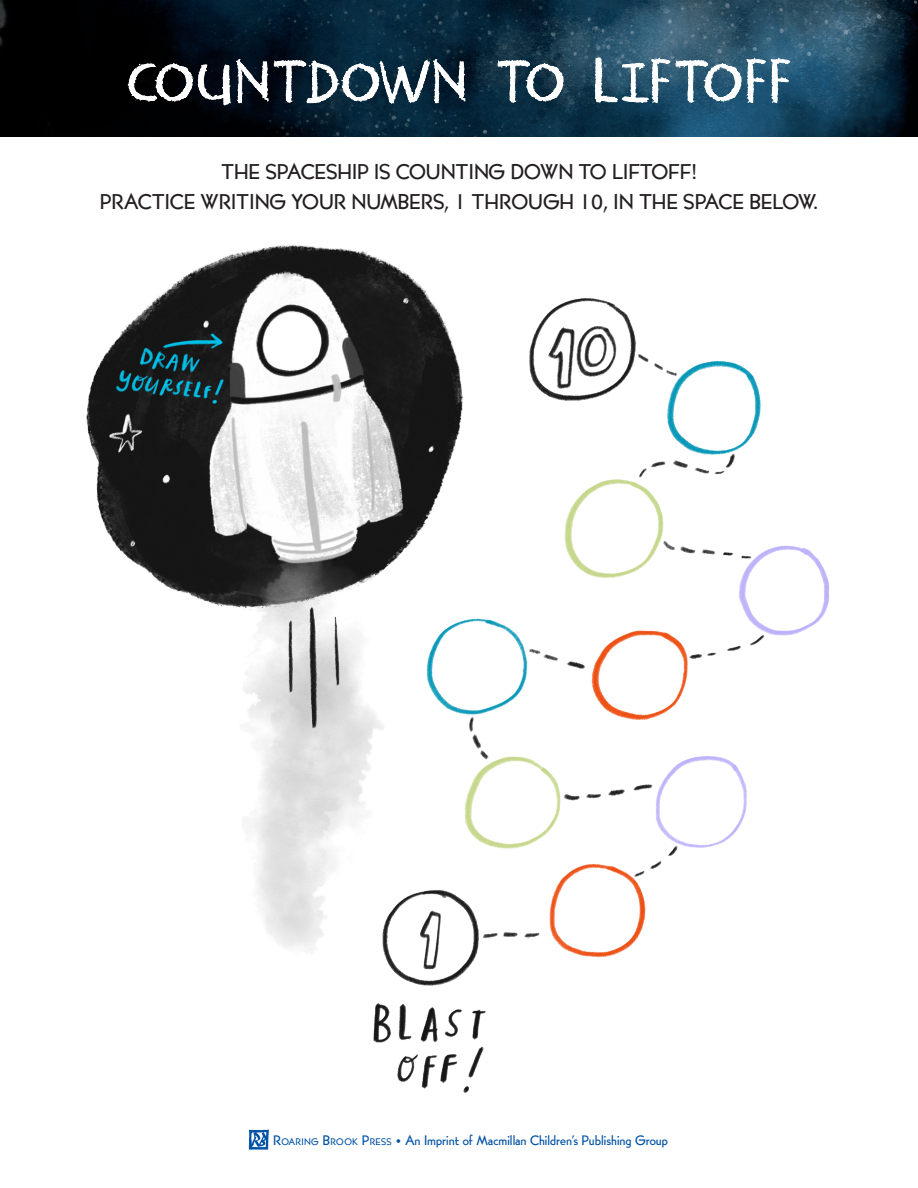
<style>
.page{position:relative;width:918px;height:1188px;background:#fff}
.page>*{position:absolute;margin:0;border:0;box-sizing:border-box;transform-origin:0 0}
.t1{font:67.5px "Crayon Crumble";letter-spacing:.02em;color:#fff}
.t2{font:500 21px/30px "Bernhard Gothic SG";color:#231f20;text-align:center}
.t3{font:500 13.5px "Bernhard Gothic SG";letter-spacing:-.01em;color:#0353a5}
.s1{font-style:inherit}
.s2{font-size:9.45px}
</style>
<div class="page">
<img style="left:0;top:0;width:918px;height:136px">
<svg style="left:128px;top:59px;width:337px;height:55px;background:#34424d"></svg>
<svg style="left:498px;top:60px;width:66px;height:43px"></svg>
<svg style="left:595px;top:58px;width:75px;height:45px;background:#587a8d"></svg>
<svg style="left:676px;top:58px;width:114px;height:45px"></svg>
<svg style="left:249px;top:1130px;width:20px;height:20px"></svg>
<img style="left:86px;top:245px;width:743px;height:848px">
<h1 class="t1" style="left:126px;top:41px;width:667px">COUNTDOWN TO LIFTOFF</h1>
<p class="t2" style="left:100px;top:156px;width:720px">THE SPACESHIP IS COUNTING DOWN TO LIFTOFF!<br>PRACTICE WRITING YOUR NUMBERS, 1 THROUGH 10, IN THE SPACE BELOW.</p>
<p class="t3" style="left:273px;top:1131px;width:396px"><span class="s1">R</span><span class="s2">OARING</span> <span class="s1">B</span><span class="s2">ROOK</span> <span class="s1">P</span><span class="s2">RESS</span> • An Imprint of Macmillan Children’s Publishing Group</p>
</div>
